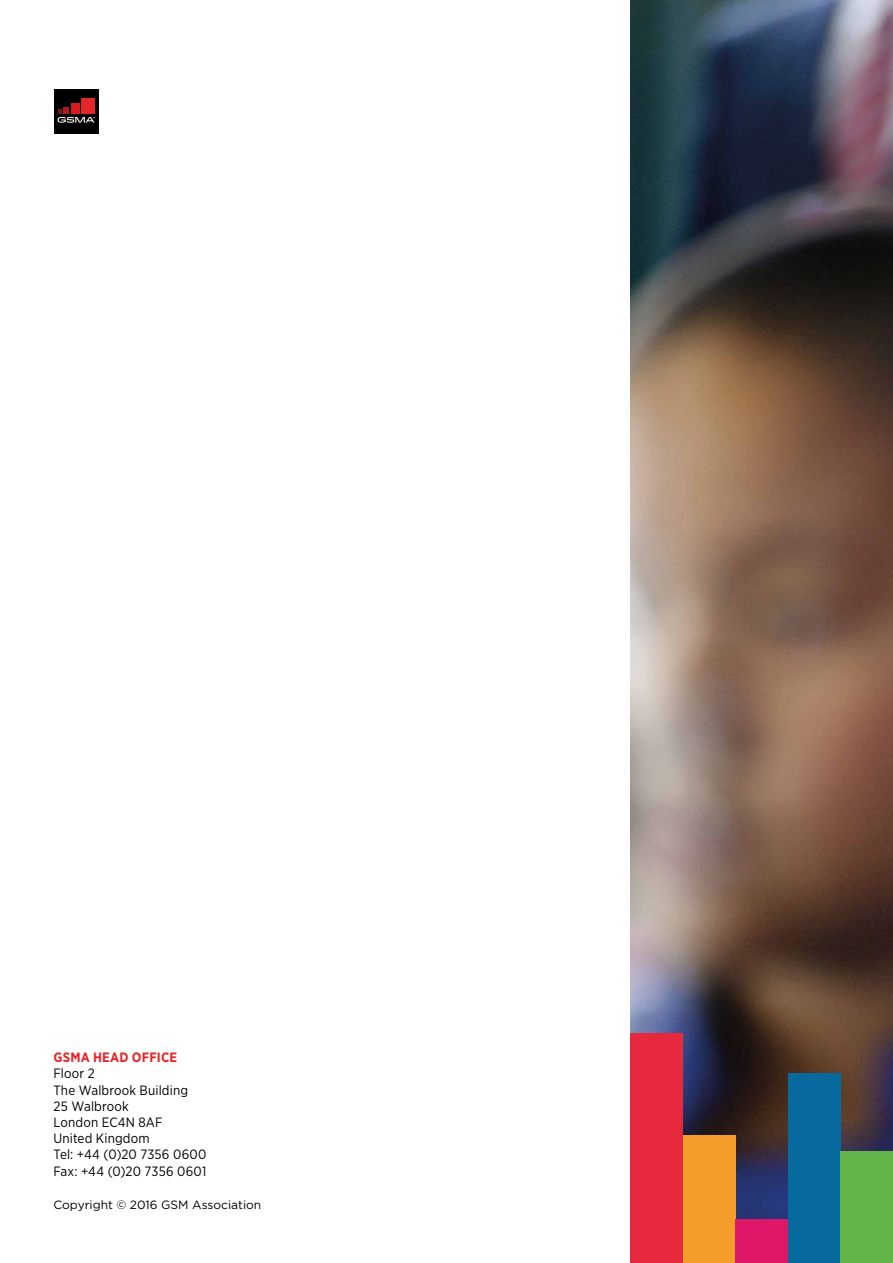
<style>
.page{position:relative;width:893px;height:1263px;background:#fff}
.page>*{position:absolute;margin:0;border:0;box-sizing:border-box;transform-origin:0 0}
.t1{font:13.5px/16.2px "Gotham Narrow";letter-spacing:.01em;color:#000}
.t2{font:700 13.5px "Gotham Narrow";letter-spacing:.015em;color:#e52529}
.t3{font:12px "Gotham";color:#000}
</style>
<div class="page">
<img style="left:630px;top:0;width:263px;height:1219px">
<hr style="left:892px;top:932px;width:1px;height:331px;background:#e6293d">
<div style="left:630px;top:1033px;width:53px;height:230px;background:#e6293d"></div>
<div style="left:683px;top:1135px;width:52px;height:128px;background:#f59d2b"></div>
<div style="left:735px;top:1219px;width:53px;height:44px;background:#de1768"></div>
<div style="left:788px;top:1073px;width:52px;height:190px;background:#066a9f"></div>
<div style="left:840px;top:1152px;width:53px;height:111px;background:#62b449"></div>
<svg style="left:54px;top:89px;width:45px;height:1px"></svg>
<div style="left:54px;top:90px;width:45px;height:44px;background:#000"></div>
<svg style="left:58px;top:110px;width:37px;height:13px"></svg>
<div style="left:63px;top:107px;width:6px;height:7px;background:#b1191a"></div>
<div style="left:71px;top:104px;width:8px;height:10px;background:#d81a22"></div>
<div style="left:81px;top:99px;width:13px;height:15px;background:#e52529"></div>
<p class="t2" style="left:54px;top:1049px;width:125px">GSMA HEAD OFFICE</p>
<p class="t1" style="left:54px;top:1065px;width:154px">Floor 2<br>The Walbrook Building<br>25 Walbrook<br>London EC4N 8AF<br>United Kingdom<br>Tel: +44 (0)20 7356 0600<br>Fax: +44 (0)20 7356 0601</p>
<p class="t3" style="left:54px;top:1197px;width:209px">Copyright © 2016 GSM Association</p>
</div>
